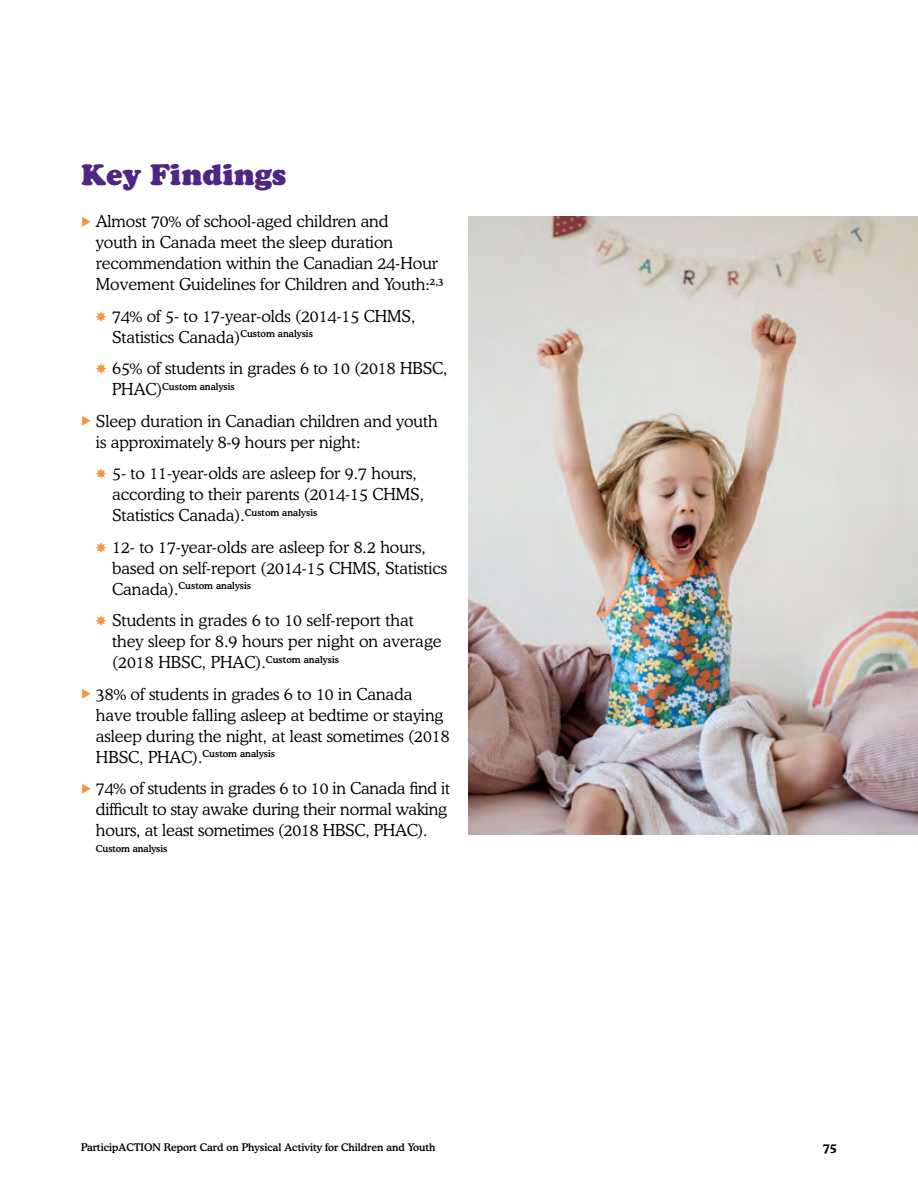
<style>
.page{position:relative;width:918px;height:1188px;background:#fff}
.page>*{position:absolute;margin:0;border:0;box-sizing:border-box;transform-origin:0 0}
.Hed_B{font:900 28.5px "Cooper BT";color:#4f2683}
.Bodycopy{font:300 16.5px/21px "Cooper BT";color:#000}
.t1{font:700 12px "Cooper BT";color:#000}
.t2{font:500 10.5px "Cooper BT";color:#000}
.Bodycopy-2{font:500 9.6px "Cooper BT";color:#000}
.s1{color:#f79440}
.s2{font-weight:300;font-size:16.5px}
</style>
<div class="page">
<img style="left:468px;top:216px;width:450px;height:618px">
<h2 class="Hed_B" style="left:81px;top:158px;width:207px">Key Findings</h2>
<p class="Bodycopy" style="left:96px;top:211px;width:349px;text-indent:-15px"><span class="s1">◆</span> Almost 70% of school-aged children and<br>youth in Canada meet the sleep duration recommendation within the Canadian 24-Hour Movement Guidelines for Children and Youth:<sup>2,3</sup></p>
<p class="Bodycopy" style="left:112px;top:305px;width:305px">74% of 5- to 17-year-olds (2014-15 CHMS,<br>Statistics Canada)<sup>Custom</sup> <sup>analysis</sup></p>
<p class="Bodycopy" style="left:112px;top:358px;width:337px">65% of students in grades 6 to 10 (2018 HBSC,</p>
<p class="Bodycopy-2" style="left:112px;top:380px;width:124px"><span class="s2">PHAC)</span>Custom analysis</p>
<p class="Bodycopy" style="left:96px;top:410px;width:343px;text-indent:-15px"><span class="s1">◆</span> Sleep duration in Canadian children and youth is approximately 8-9 hours per night:</p>
<p class="Bodycopy" style="left:112px;top:463px;width:313px">5- to 11-year-olds are asleep for 9.7 hours, according to their parents (2014-15 CHMS,<br>Statistics Canada).<sup>Custom</sup> <sup>analysis</sup></p>
<p class="Bodycopy" style="left:112px;top:536px;width:336px">12- to 17-year-olds are asleep for 8.2 hours, based on self-report (2014-15 CHMS, Statistics</p>
<p class="Bodycopy-2" style="left:112px;top:580px;width:141px"><span class="s2">Canada).</span>Custom analysis</p>
<p class="Bodycopy" style="left:112px;top:610px;width:331px">Students in grades 6 to 10 self-report that they sleep for 8.9 hours per night on average (2018 HBSC, PHAC).<sup>Custom</sup> <sup>analysis</sup></p>
<p class="Bodycopy" style="left:96px;top:683px;width:355px;text-indent:-15px"><span class="s1">◆</span> 38% of students in grades 6 to 10 in Canada have trouble falling asleep at bedtime or staying asleep during the night, at least sometimes (2018</p>
<p class="Bodycopy-2" style="left:96px;top:748px;width:181px"><span class="s2">HBSC, PHAC).</span>Custom analysis</p>
<p class="Bodycopy" style="left:96px;top:778px;width:356px;text-indent:-15px"><span class="s1">◆</span> 74% of students in grades 6 to 10 in Canada find it difficult to stay awake during their normal waking hours, at least sometimes (2018 HBSC, PHAC).</p>
<p class="Bodycopy-2" style="left:96px;top:842px;width:73px">Custom analysis</p>
<p class="t2" style="left:81px;top:1141px;width:356px">ParticipACTION Report Card on Physical Activity for Children and Youth</p>
<p class="t1" style="left:823px;top:1140px;width:16px">75</p>
</div>
